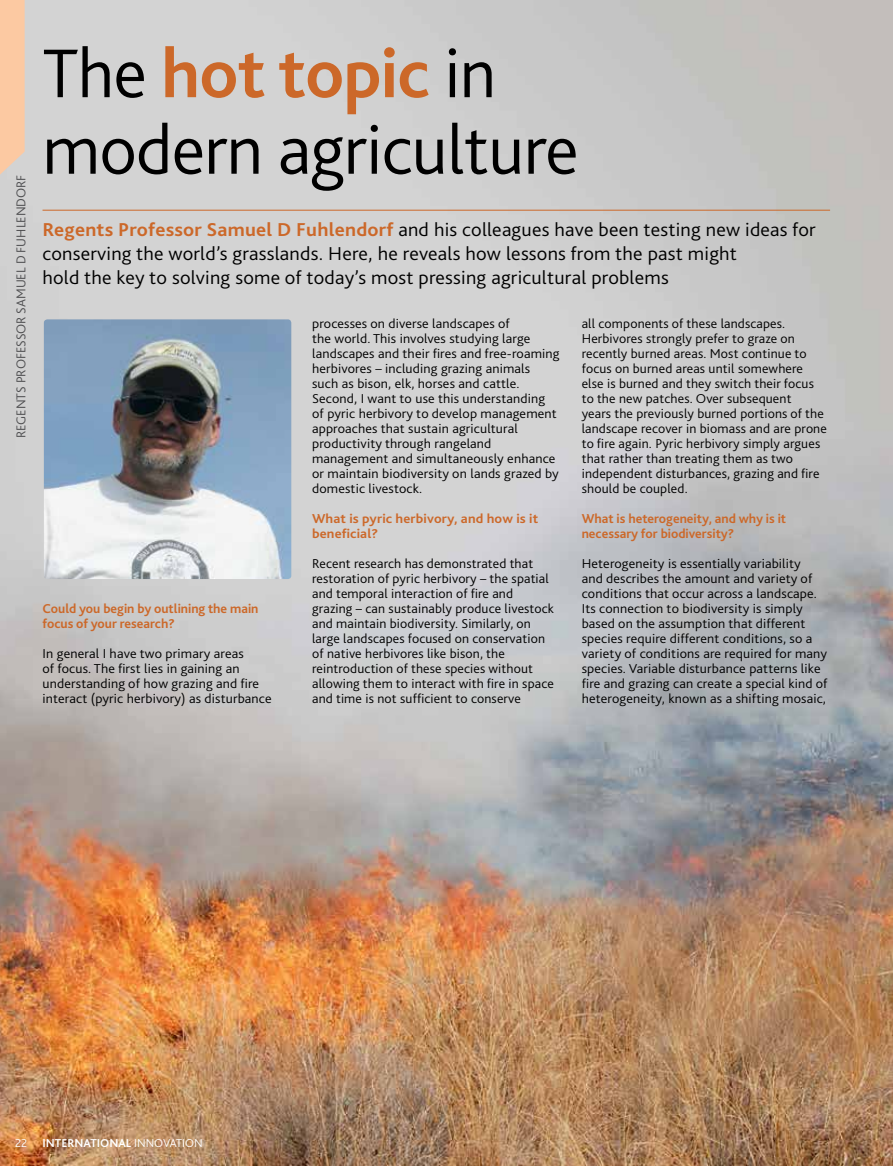
<style>
.page{position:relative;width:893px;height:1166px;background:#fff}
.page>*{position:absolute;margin:0;border:0;box-sizing:border-box;transform-origin:0 0}
.t1{font:300 72px/76.5px "Bliss 2";letter-spacing:-.01em;color:#000}
.t2{font:300 19.5px/24px "Bliss 2";letter-spacing:.01em;color:#000;scale:1.05 1}
.t3{font:300 13.5px/15px "Bliss 2";letter-spacing:.01em;color:#000;scale:1.05 1}
.t4{font:300 13.5px/15px "Bliss 2";letter-spacing:.01em;color:#000}
.t5{font:700 13.5px/15px "Bliss 2";color:#cc6829}
.t6{font:700 13.5px/15px "Bliss 2";color:#cc6829;scale:1.05 1}
.t7{font:300 13.5px "Bliss 2";color:#4d4d4f}
.t8{font:700 12px "Bliss 2";color:#fff}
.t9{font:300 12px "Bliss 2";color:#fff}
.s1{font-weight:700;color:#cc6829}
.s2{font-weight:300}
</style>
<div class="page">
<img style="left:0;top:0;width:893px;height:1165px">
<hr style="left:43px;top:210px;width:787px;height:1px;background:#cc6829">
<img style="left:44px;top:319px;width:247px;height:260px">
<svg style="left:0;top:0;width:25px;height:174px;background:#f8c9a5"></svg>
<p class="t7" style="left:13px;top:438px;width:265px;rotate:-90deg">regents professor samuel d fuh lendorf</p>
<h1 class="t1" style="left:43px;top:33px;width:538px">The <span class="s1">hot topic</span> in modern agriculture</h1>
<p class="t2" style="left:43px;top:217px;width:738px"><span class="s1">Regents Professor Samuel D Fuhlendorf</span> and his colleagues have been testing new ideas for conserving the world’s grasslands. Here, he reveals how lessons from the past might<br>hold the key to solving some of today’s most pressing agricultural problems</p>
<p class="t5" style="left:43px;top:600px;width:217px">Could you begin by outlining the main focus of your research?</p>
<p class="t3" style="left:43px;top:645px;width:220px">In general I have two primary areas<br>of focus. The first lies in gaining an understanding of how grazing and fire interact (pyric herbivory) as disturbance</p>
<p class="t3" style="left:312px;top:315px;width:237px">processes on diverse landscapes of<br>the world. This involves studying large landscapes and their fires and free-roaming herbivores – including grazing animals such as bison, elk, horses and cattle.<br>Second, I want to use this understanding of pyric herbivory to develop management approaches that sustain agricultural productivity through rangeland management and simultaneously enhance or maintain biodiversity on lands grazed by domestic livestock.</p>
<p class="t6" style="left:312px;top:510px;width:217px">What is pyric herbivory, and how is it beneficial?</p>
<p class="t4" style="left:312px;top:555px;width:243px">Recent research has demonstrated that restoration of pyric herbivory – the spatial and temporal interaction of fire and grazing – can sustainably produce livestock and maintain biodiversity. Similarly, on large landscapes focused on conservation of native herbivores like bison, the reintroduction of these species without allowing them to interact with fire in space and time is not sufficient to conserve</p>
<p class="t4" style="left:582px;top:315px;width:247px">all components of these landscapes.<br>Herbivores strongly prefer to graze on recently burned areas. Most continue to focus on burned areas until somewhere else is burned and they switch their focus to the new patches. Over subsequent<br>years the previously burned portions of the landscape recover in biomass and are prone to fire again. Pyric herbivory simply argues that rather than treating them as two independent disturbances, grazing and fire should be coupled.</p>
<p class="t5" style="left:582px;top:510px;width:206px">What is heterogeneity, and why is it necessary for biodiversity?</p>
<p class="t3" style="left:582px;top:555px;width:236px">Heterogeneity is essentially variability<br>and describes the amount and variety of conditions that occur across a landscape.<br>Its connection to biodiversity is simply based on the assumption that different species require different conditions, so a variety of conditions are required for many species. Variable disturbance patterns like fire and grazing can create a special kind of heterogeneity, known as a shifting mosaic,</p>
<p class="t9" style="left:15px;top:1135px;width:14px">22</p>
<p class="t8" style="left:43px;top:1135px;width:162px">International <span class="s2">i nnovatio n</span></p>
</div>
